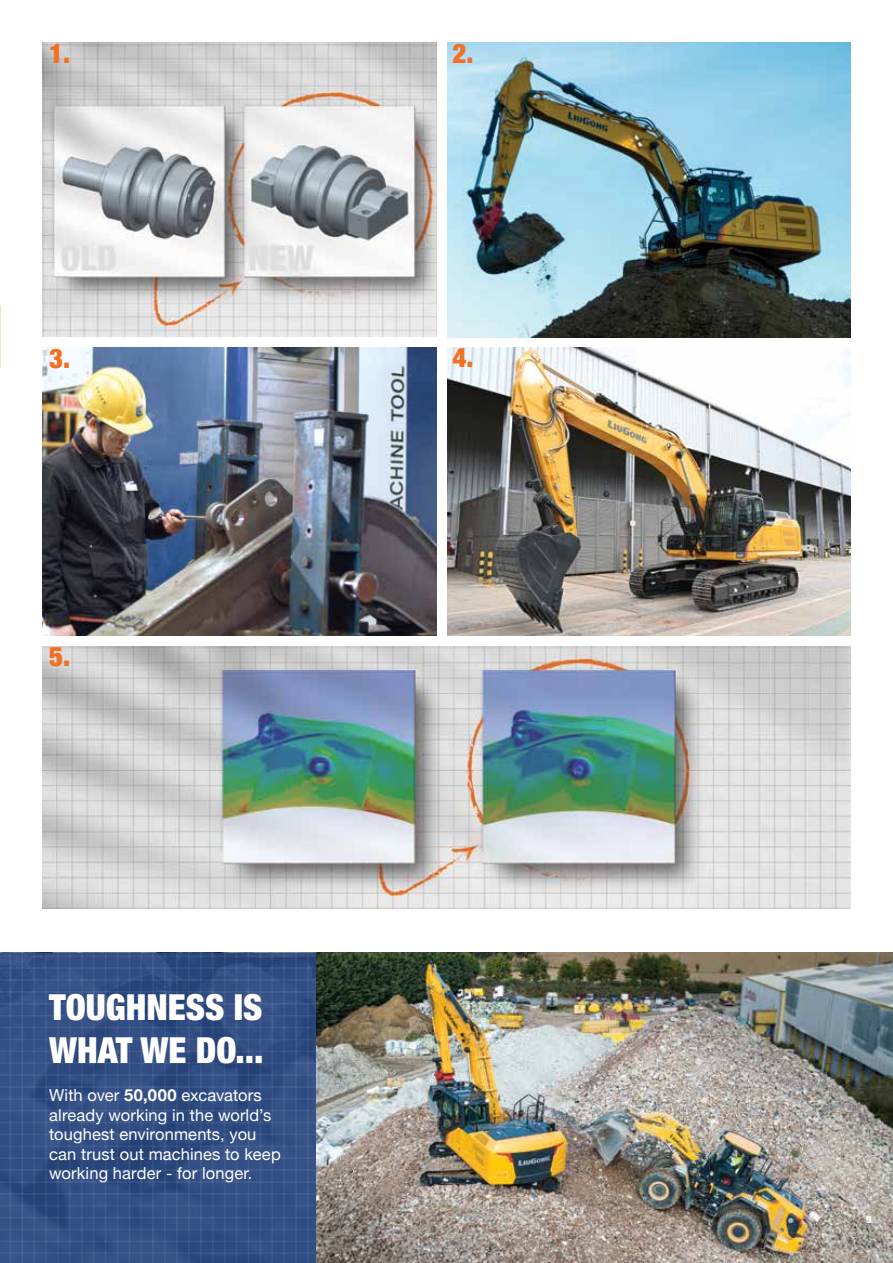
<style>
.page{position:relative;width:893px;height:1263px;background:#fff}
.page>*{position:absolute;margin:0;border:0;box-sizing:border-box;transform-origin:0 0}
.t1{font:900 condensed 36px/43.2px "Helvetica Neue LT Pro";color:#fff}
.t2{font:900 condensed 27px "Helvetica Neue LT Pro";color:#f36f21}
.t3{font:16.5px/19.5px "Helvetica Neue";letter-spacing:.005em;color:#fff}
.t4{font:900 condensed 10.5px "Helvetica Neue LT Pro";color:#fff}
.s1{font-weight:700}
</style>
<div class="page">
<img style="left:0;top:952px;width:893px;height:311px">
<img style="left:448px;top:43px;width:402px;height:294px">
<img style="left:43px;top:43px;width:394px;height:294px">
<img style="left:43px;top:646px;width:807px;height:263px">
<img style="left:43px;top:347px;width:394px;height:289px">
<img style="left:448px;top:347px;width:402px;height:289px">
<h2 class="t2" style="left:49px;top:37px;width:23px">1.</h2>
<h2 class="t2" style="left:452px;top:37px;width:23px">2.</h2>
<h2 class="t2" style="left:49px;top:342px;width:23px">3.</h2>
<h2 class="t2" style="left:452px;top:342px;width:23px">4.</h2>
<h2 class="t2" style="left:49px;top:641px;width:23px">5.</h2>
<h1 class="t1" style="left:49px;top:985px;width:216px">TOUGHNESS IS<br>WHAT WE DO...</h1>
<p class="t3" style="left:49px;top:1085px;width:233px">With over <span class="s1">50,000</span> excavators already working in the world’s toughest environments, you can trust out machines to keep working harder - for longer.</p>
<p class="t4" style="left:866px;top:1212px;width:7px">9</p>
</div>
